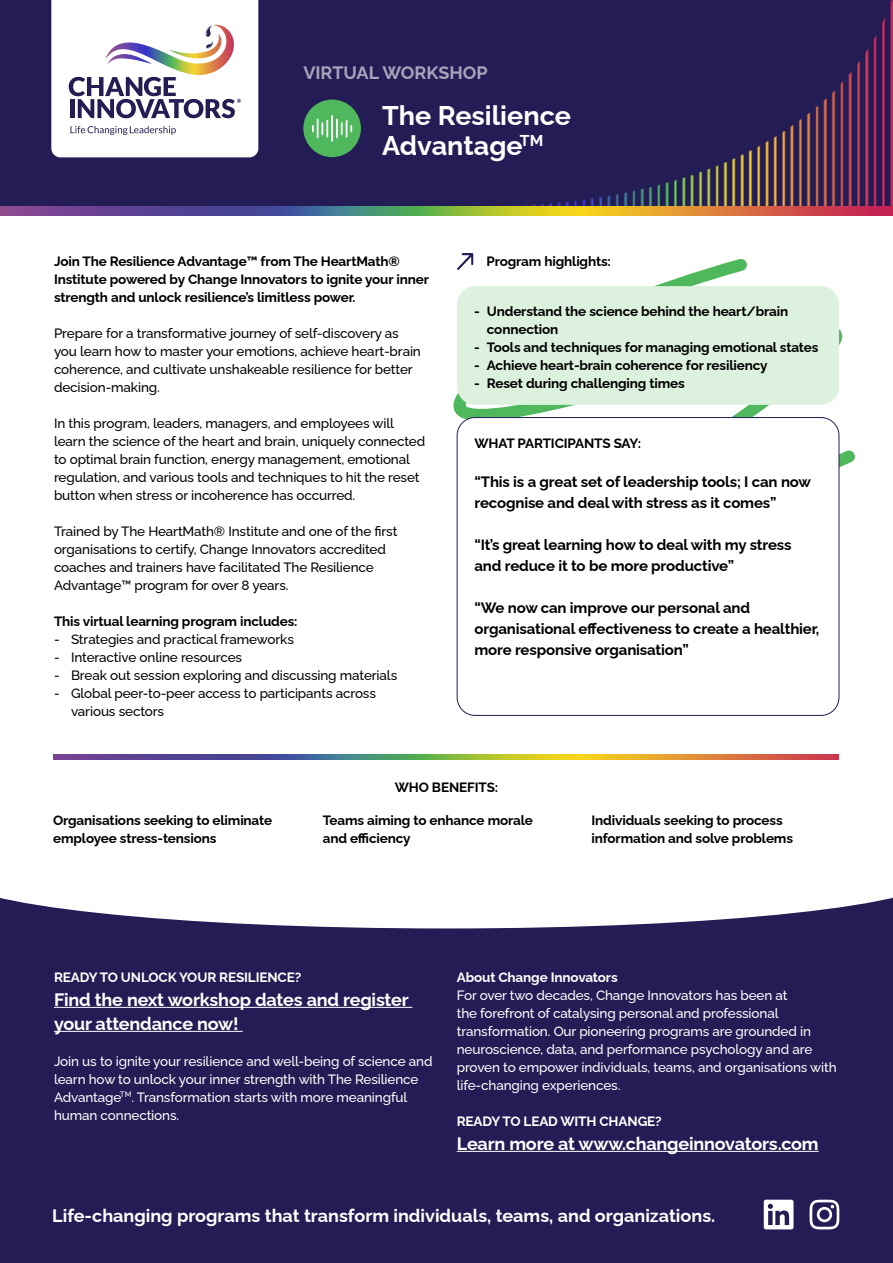
<style>
.page{position:relative;width:893px;height:1263px;background:#fff}
.page>*{position:absolute;margin:0;border:0;box-sizing:border-box;transform-origin:0 0}
.t1{font:700 27px/30px "Raleway";color:#fff}
.t2{font:700 18px/24px "Raleway";letter-spacing:-.01em;color:#fff}
.t3{font:700 18px "Raleway";color:#a7a4bb}
.t4{font:700 15px/21px "Raleway";letter-spacing:-.01em;color:#000}
.t5{font:500 13.5px/18px "Raleway";letter-spacing:-.01em;color:#000}
.t6{font:700 13.5px/18px "Raleway";letter-spacing:-.01em;color:#000}
.t7{font:500 13.5px/18px "Raleway";letter-spacing:-.01em;color:#fff}
.t8{font:700 13.5px "Raleway";letter-spacing:-.01em;color:#fff}
</style>
<div class="page">
<div style="left:0;top:897px;width:893px;height:366px;background:#241c54"></div>
<svg style="left:453px;top:253px;width:402px;height:386px"></svg>
<div style="left:0;top:0;width:893px;height:216px;background:#241c54"></div>
<div style="left:457px;top:286px;width:382px;height:119px;background:#dcf1de;border-radius:18px"></div>
<div style="left:457px;top:417px;width:382px;height:298px;background:#fff;border-radius:18px"></div>
<div style="left:457px;top:417px;width:382px;height:299px;border:1px solid #241c54;border-radius:18px"></div>
<svg style="left:457px;top:253px;width:16px;height:17px"></svg>
<svg style="left:51px;top:0;width:207px;height:157px;background:#e4e2e6"></svg>
<img style="left:466px;top:0;width:427px;height:207px">
<svg style="left:0;top:207px;width:893px;height:9px;background:#967660"></svg>
<svg style="left:53px;top:755px;width:786px;height:4px;background:#947e5d"></svg>
<hr style="left:54px;top:1007px;width:358px;height:1px;background:#fff">
<hr style="left:54px;top:1031px;width:189px;height:1px;background:#fff">
<hr style="left:457px;top:1151px;width:362px;height:1px;background:#fff">
<svg style="left:810px;top:1200px;width:29px;height:29px"></svg>
<svg style="left:764px;top:1200px;width:29px;height:29px"></svg>
<div style="left:303px;top:100px;width:58px;height:57px;background:#4fb85c;border-radius:50%"></div>
<hr style="left:331px;top:116px;width:2px;height:25px;background:#fff">
<svg style="left:336px;top:119px;width:16px;height:18px"></svg>
<svg style="left:312px;top:119px;width:16px;height:18px"></svg>
<h2 class="t3" style="left:303px;top:58px;width:186px">VIRTUAL WORKSHOP</h2>
<h1 class="t1" style="left:382px;top:97px;width:190px">The Resilience<br>Advantage<sup>TM</sup></h1>
<p class="t6" style="left:54px;top:250px;width:376px">Join The Resilience Advantage™ from The HeartMath®<br>Institute powered by Change Innovators to ignite your inner strength and unlock resilience’s limitless power.</p>
<p class="t5" style="left:54px;top:322px;width:368px">Prepare for a transformative journey of self-discovery as you learn how to master your emotions, achieve heart-brain coherence, and cultivate unshakeable resilience for better decision-making.</p>
<p class="t5" style="left:54px;top:412px;width:373px">In this program, leaders, managers, and employees will learn the science of the heart and brain, uniquely connected to optimal brain function, energy management, emotional regulation, and various tools and techniques to hit the reset button when stress or incoherence has occurred.</p>
<p class="t5" style="left:54px;top:520px;width:345px">Trained by The HeartMath® Institute and one of the first organisations to certify, Change Innovators accredited coaches and trainers have facilitated The Resilience Advantage™ program for over 8 years.</p>
<p class="t6" style="left:54px;top:610px;width:245px">This virtual learning program includes:</p>
<p class="t5" style="left:54px;top:628px;width:242px">- Strategies and practical frameworks</p>
<p class="t5" style="left:54px;top:646px;width:190px">- Interactive online resources</p>
<p class="t5" style="left:54px;top:664px;width:345px">- Break out session exploring and discussing materials</p>
<p class="t5" style="left:71px;top:682px;width:306px;text-indent:-17px">- Global peer-to-peer access to participants across various sectors</p>
<p class="t6" style="left:486px;top:250px;width:126px">Program highlights:</p>
<p class="t6" style="left:487px;top:301px;width:303px;text-indent:-13px">- Understand the science behind the heart/brain connection</p>
<p class="t6" style="left:474px;top:337px;width:346px">- Tools and techniques for managing emotional states</p>
<p class="t6" style="left:474px;top:355px;width:295px">- Achieve heart-brain coherence for resiliency</p>
<p class="t6" style="left:474px;top:373px;width:212px">- Reset during challenging times</p>
<p class="t6" style="left:474px;top:432px;width:168px">WHAT PARTICIPANTS SAY:</p>
<p class="t4" style="left:474px;top:469px;width:338px">“This is a great set of leadership tools; I can now recognise and deal with stress as it comes”</p>
<p class="t4" style="left:474px;top:532px;width:319px">“It’s great learning how to deal with my stress and reduce it to be more productive”</p>
<p class="t4" style="left:474px;top:595px;width:346px">“We now can improve our personal and organisational effectiveness to create a healthier, more responsive organisation”</p>
<p class="t6" style="left:395px;top:777px;width:105px">WHO BENEFITS:</p>
<p class="t6" style="left:53px;top:809px;width:221px">Organisations seeking to eliminate employee stress-tensions</p>
<p class="t6" style="left:323px;top:809px;width:212px">Teams aiming to enhance morale and efficiency</p>
<p class="t6" style="left:591px;top:809px;width:203px">Individuals seeking to process information and solve problems</p>
<p class="t8" style="left:54px;top:966px;width:249px">READY TO UNLOCK YOUR RESILIENCE?</p>
<h2 class="t2" style="left:54px;top:985px;width:356px">Find the next workshop dates and register your attendance now!</h2>
<p class="t7" style="left:54px;top:1050px;width:380px">Join us to ignite your resilience and well-being of science and learn how to unlock your inner strength with The Resilience Advantage<sup>TM</sup>. Transformation starts with more meaningful human connections.</p>
<p class="t8" style="left:457px;top:966px;width:162px">About Change Innovators</p>
<p class="t7" style="left:457px;top:984px;width:382px">For over two decades, Change Innovators has been at<br>the forefront of catalysing personal and professional transformation. Our pioneering programs are grounded in neuroscience, data, and performance psychology and are proven to empower individuals, teams, and organisations with life-changing experiences.</p>
<p class="t8" style="left:457px;top:1110px;width:207px">READY TO LEAD WITH CHANGE?</p>
<h2 class="t2" style="left:457px;top:1129px;width:363px">Learn more at www.changeinnovators.com</h2>
<h2 class="t2" style="left:52px;top:1201px;width:664px">Life-changing programs that transform individuals, teams, and organizations.</h2>
</div>
